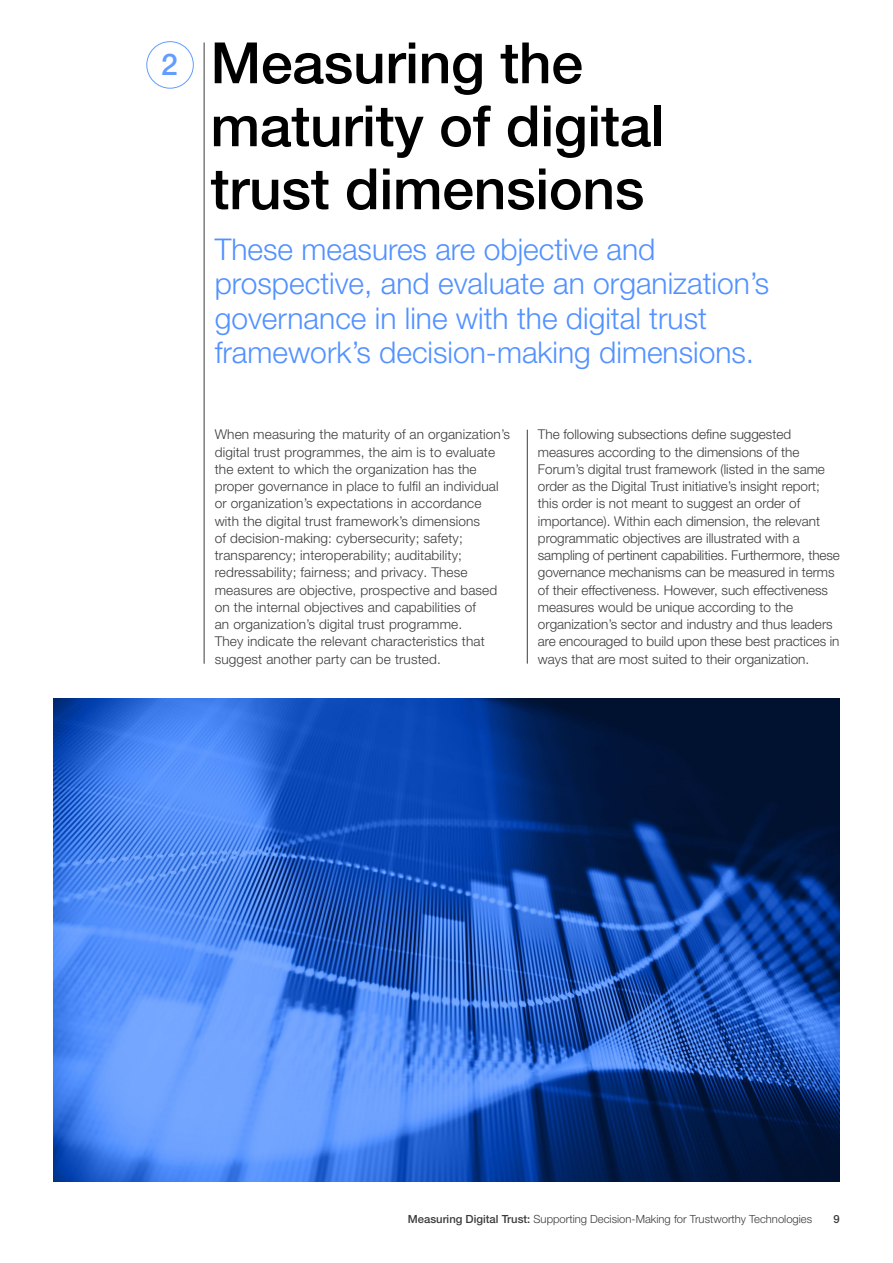
<style>
.page{position:relative;width:893px;height:1263px;background:#fff}
.page>*{position:absolute;margin:0;border:0;box-sizing:border-box;transform-origin:0 0}
.t1{font:500 57px/63px "Helvetica Neue LT Pro";letter-spacing:-.005em;color:#000}
.t2{font:300 30px/34.5px "Helvetica Neue LT Pro";color:#5291ff}
.t3{font:500 30px "Helvetica Neue LT Pro";color:#639cff}
.t4{font:300 13.5px/17.2px "Helvetica Neue LT Pro";color:#3c3c3b}
.t5{font:300 11.25px "Helvetica Neue LT Pro";color:#3c3c3b}
.t6{font:500 11.25px "Helvetica Neue LT Pro";color:#3c3c3b}
.s1{font-weight:500}
</style>
<div class="page">
<hr style="left:204px;top:42px;width:1px;height:622px;background:#3c3c3b">
<div style="left:147px;top:41px;width:47px;height:47px;border:1px solid #639cff;border-radius:50%"></div>
<hr style="left:527px;top:430px;width:1px;height:234px;background:#3c3c3b">
<img style="left:53px;top:698px;width:787px;height:483px">
<h2 class="t3" style="left:161px;top:46px;width:18px">2</h2>
<h1 class="t1" style="left:210px;top:31px;width:456px">Measuring the maturity of digital trust dimensions</h1>
<h2 class="t2" style="left:215px;top:231px;width:556px">These measures are objective and prospective, and evaluate an organization’s governance in line with the digital trust framework’s decision-making dimensions.</h2>
<p class="t4" style="left:215px;top:426px;width:297px">When measuring the maturity of an organization’s digital trust programmes, the aim is to evaluate the extent to which the organization has the proper governance in place to fulfil an individual or organization’s expectations in accordance<br>with the digital trust framework’s dimensions<br>of decision-making: cybersecurity; safety; transparency; interoperability; auditability; redressability; fairness; and privacy. These measures are objective, prospective and based on the internal objectives and capabilities of<br>an organization’s digital trust programme.<br>They indicate the relevant characteristics that suggest another party can be trusted.</p>
<p class="t4" style="left:538px;top:426px;width:303px">The following subsections define suggested measures according to the dimensions of the Forum’s digital trust framework (listed in the same order as the Digital Trust initiative’s insight report; this order is not meant to suggest an order of importance). Within each dimension, the relevant programmatic objectives are illustrated with a sampling of pertinent capabilities. Furthermore, these governance mechanisms can be measured in terms of their effectiveness. However, such effectiveness measures would be unique according to the organization’s sector and industry and thus leaders are encouraged to build upon these best practices in ways that are most suited to their organization.</p>
<p class="t5" style="left:408px;top:1212px;width:406px"><span class="s1">Measuring Digital Trust:</span> Supporting Decision-Making for Trustworthy Technologies</p>
<p class="t6" style="left:834px;top:1212px;width:8px">9</p>
</div>
